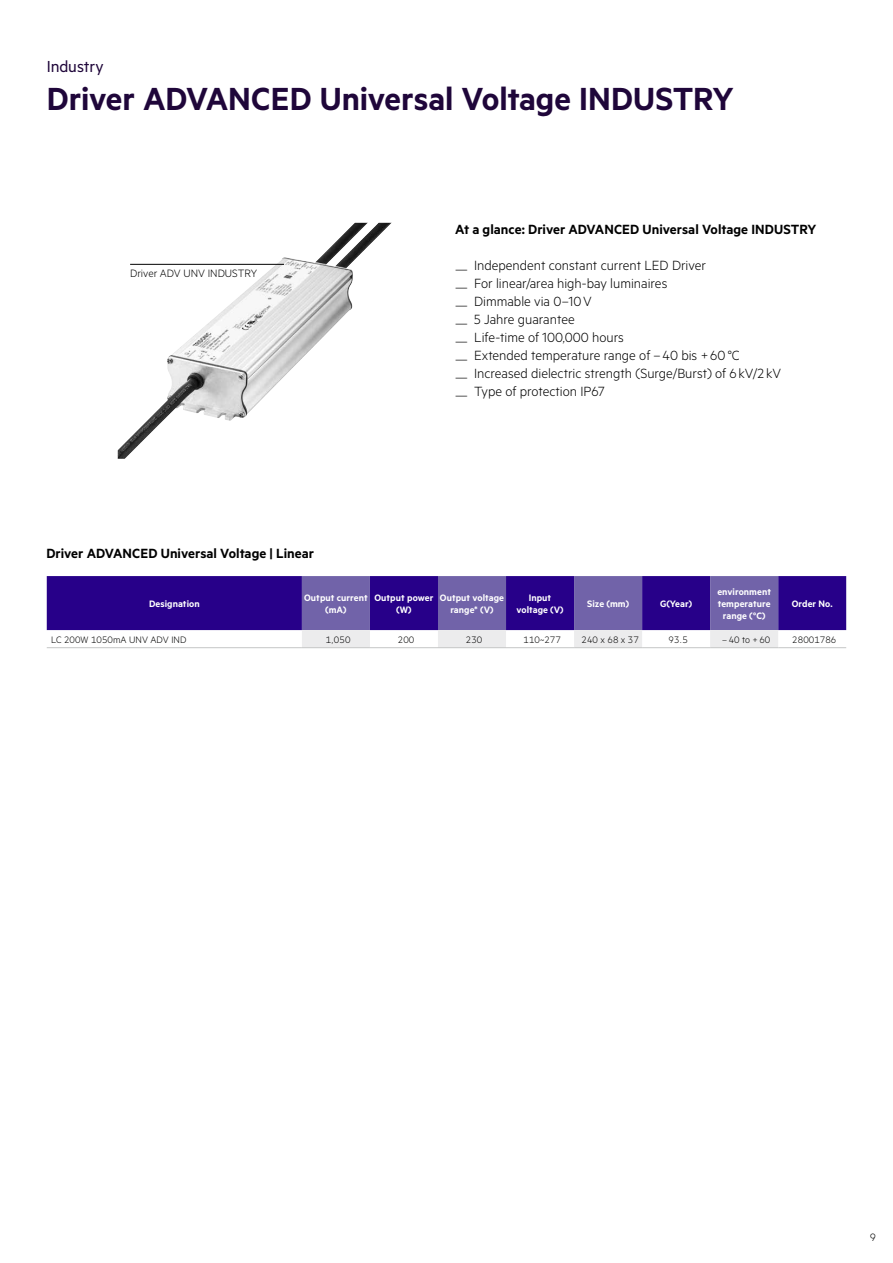
<style>
.page{position:relative;width:893px;height:1263px;background:#fff}
.page>*{position:absolute;margin:0;border:0;box-sizing:border-box;transform-origin:0 0}
.t1{font:600 36px "Metric";color:#1f063a}
.t2{font:18px "Metric";letter-spacing:-.005em;color:#1f063a}
.t3{font:300 15px "Metric";color:#000}
.t4{font:600 15px "Metric";color:#000}
.t5{font:300 12px "Metric";color:#000}
.t6{font:600 10.5px/12px "Metric";letter-spacing:.005em;color:#fff;text-align:center}
.t7{font:300 10.5px "Metric";letter-spacing:.005em;color:#000}
</style>
<div class="page">
<img style="left:118px;top:223px;width:273px;height:236px">
<svg style="left:47px;top:576px;width:799px;height:71px;background:#6c55ac"></svg>
<hr style="left:47px;top:647px;width:255px;height:1px;background:#c5c6c6">
<hr style="left:370px;top:647px;width:68px;height:1px;background:#c5c6c6">
<hr style="left:506px;top:647px;width:68px;height:1px;background:#c5c6c6">
<hr style="left:642px;top:647px;width:68px;height:1px;background:#c5c6c6">
<hr style="left:778px;top:647px;width:68px;height:1px;background:#c5c6c6">
<hr style="left:302px;top:647px;width:68px;height:1px;background:#c5c6c6">
<hr style="left:438px;top:647px;width:68px;height:1px;background:#c5c6c6">
<hr style="left:574px;top:647px;width:68px;height:1px;background:#c5c6c6">
<hr style="left:710px;top:647px;width:68px;height:1px;background:#c5c6c6">
<hr style="left:130px;top:264px;width:154px;height:1px;background:#000">
<p class="t2" style="left:47px;top:56px;width:58px">Industry</p>
<h1 class="t1" style="left:47px;top:77px;width:688px">Driver ADVANCED Universal Voltage INDUSTRY</h1>
<p class="t5" style="left:130px;top:267px;width:129px">Driver ADV UNV INDUSTRY</p>
<p class="t4" style="left:46px;top:544px;width:269px">Driver ADVANCED Universal Voltage | Linear</p>
<p class="t4" style="left:455px;top:220px;width:363px">At a glance: Driver ADVANCED Universal Voltage INDUSTRY</p>
<p class="t3" style="left:455px;top:257px;width:252px">— Independent constant current LED Driver</p>
<p class="t3" style="left:455px;top:275px;width:214px">— For linear/area high-bay luminaires</p>
<p class="t3" style="left:455px;top:293px;width:138px">— Dimmable via 0–10V</p>
<p class="t3" style="left:455px;top:311px;width:121px">— 5 Jahre guarantee</p>
<p class="t3" style="left:455px;top:329px;width:170px">— Life-time of 100,000 hours</p>
<p class="t3" style="left:455px;top:347px;width:286px">— Extended temperature range of – 40 bis +60°C</p>
<p class="t3" style="left:455px;top:365px;width:328px">— Increased dielectric strength (Surge/Burst) of 6 kV/2 kV</p>
<p class="t3" style="left:455px;top:383px;width:151px">— Type of protection IP67</p>
<p class="t6" style="left:149px;top:597px;width:52px">Designation</p>
<p class="t6" style="left:304px;top:591px;width:65px">Output current (mA)</p>
<p class="t6" style="left:374px;top:591px;width:60px">Output power (W)</p>
<p class="t6" style="left:440px;top:591px;width:66px">Output voltage range* (V)</p>
<p class="t6" style="left:516px;top:591px;width:49px">Input voltage (V)</p>
<p class="t6" style="left:587px;top:597px;width:44px">Size (mm)</p>
<p class="t6" style="left:660px;top:597px;width:34px">G(Year)</p>
<p class="t6" style="left:717px;top:585px;width:55px">environment temperature range (°C)</p>
<p class="t6" style="left:792px;top:597px;width:42px">Order No.</p>
<p class="t7" style="left:51px;top:633px;width:137px">LC 200W 1050mA UNV ADV IND</p>
<p class="t7" style="left:326px;top:633px;width:26px">1,050</p>
<p class="t7" style="left:398px;top:633px;width:18px">200</p>
<p class="t7" style="left:466px;top:633px;width:18px">230</p>
<p class="t7" style="left:523px;top:633px;width:39px">110~277</p>
<p class="t7" style="left:582px;top:633px;width:59px">240 x 68 x 37</p>
<p class="t7" style="left:669px;top:633px;width:21px">93.5</p>
<p class="t7" style="left:722px;top:633px;width:50px">– 40 to + 60</p>
<p class="t7" style="left:792px;top:633px;width:46px">28001786</p>
<p class="t5" style="left:870px;top:1230px;width:8px">9</p>
</div>
